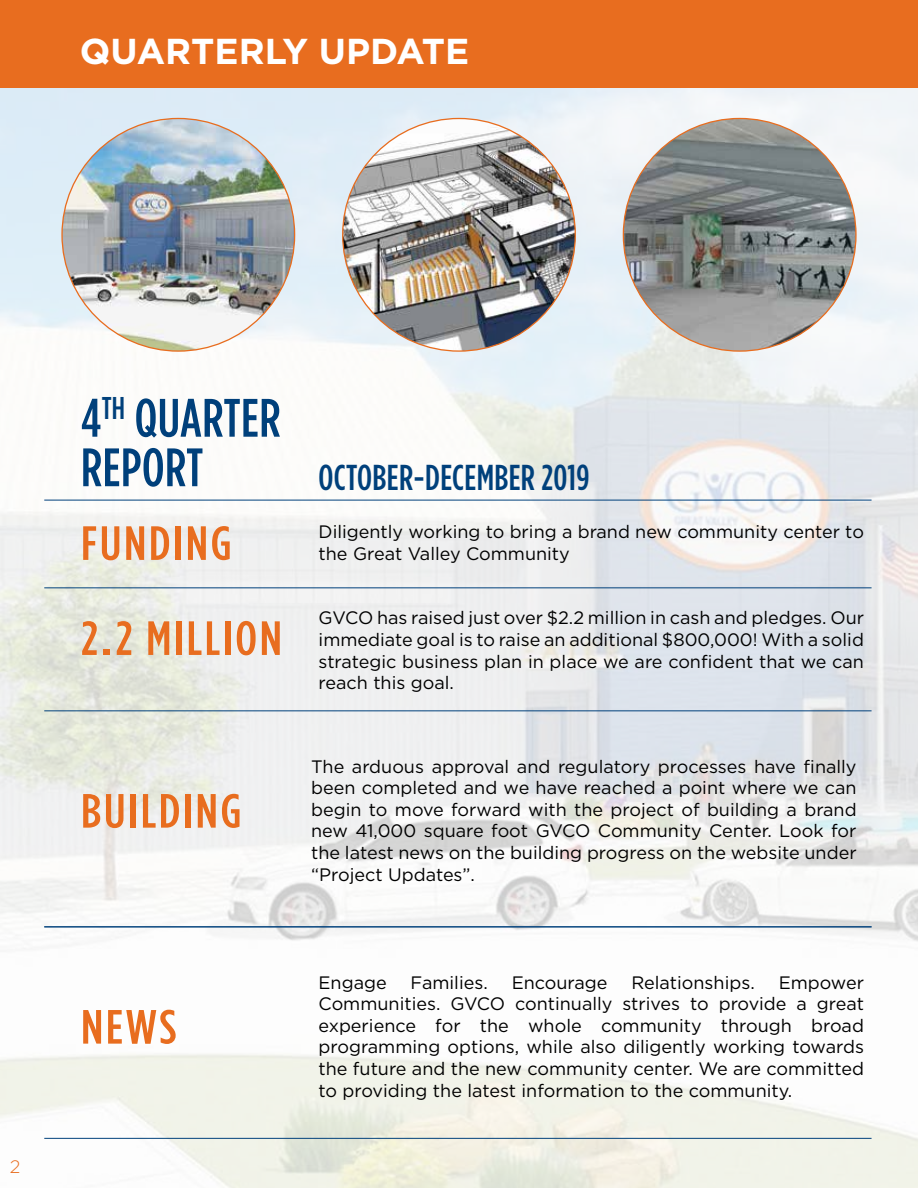
<style>
.page{position:relative;width:918px;height:1188px;background:#fff}
.page>*{position:absolute;margin:0;border:0;box-sizing:border-box;transform-origin:0 0}
.t1{font:500 54px/49.5px "Gotham Condensed";letter-spacing:.01em;color:#00407b}
.t2{font:500 48px "Gotham Condensed";letter-spacing:.05em;color:#e86d1f;scale:1.09 1}
.t3{font:500 36px "Gotham Condensed";letter-spacing:.01em;color:#00407b}
.t4{font:700 36px "Gotham";color:#fff}
.t5{font:18px/21.6px "Gotham";color:#000;text-align:justify}
.t6{font:300 18px "Gotham";color:#e86d1f}
</style>
<div class="page">
<img style="left:0;top:87px;width:918px;height:1101px">
<div style="left:0;top:0;width:918px;height:87px;background:#e86d1f"></div>
<img style="left:62px;top:118px;width:233px;height:233px;border-radius:116px">
<img style="left:343px;top:118px;width:232px;height:233px;border-radius:116px">
<img style="left:623px;top:118px;width:233px;height:233px;border-radius:116px">
<hr style="left:44px;top:500px;width:828px;height:1px;background:#00407b">
<hr style="left:44px;top:587px;width:828px;height:1px;background:#00407b">
<hr style="left:44px;top:710px;width:828px;height:1px;background:#00407b">
<hr style="left:44px;top:926px;width:828px;height:1px;background:#00407b">
<hr style="left:44px;top:1138px;width:828px;height:1px;background:#00407b">
<h3 class="t4" style="left:80px;top:28px;width:391px">QUARTERLY UPDATE</h3>
<p class="t6" style="left:10px;top:1155px;width:12px">2</p>
<h1 class="t1" style="left:81px;top:392px;width:201px">4<sup>TH</sup> QUARTER<br>REPORT</h1>
<h2 class="t2" style="left:81px;top:517px;width:140px">FUNDING</h2>
<h2 class="t2" style="left:81px;top:612px;width:186px">2.2 MILLION</h2>
<h2 class="t2" style="left:81px;top:784px;width:149px">BUILDING</h2>
<h3 class="t3" style="left:318px;top:457px;width:273px">OCTOBER-DECEMBER 2019</h3>
<p class="t5" style="left:319px;top:520px;width:547px">Diligently working to bring a brand new community center to the Great Valley Community</p>
<p class="t5" style="left:319px;top:607px;width:547px">GVCO has raised just over $2.2 million in cash and pledges. Our immediate goal is to raise an additional $800,000! With a solid strategic business plan in place we are confident that we can reach this goal.</p>
<p class="t5" style="left:311px;top:755px;width:547px">The arduous approval and regulatory processes have finally been completed and we have reached a point where we can begin to move forward with the project of building a brand new 41,000 square foot GVCO Community Center. Look for the latest news on the building progress on the website under “Project Updates”.</p>
<h2 class="t2" style="left:81px;top:1000px;width:89px">NEWS</h2>
<p class="t5" style="left:319px;top:971px;width:70px">Engage</p>
<p class="t5" style="left:411px;top:971px;width:79px">Families.</p>
<p class="t5" style="left:512px;top:971px;width:97px">Encourage</p>
<p class="t5" style="left:631px;top:971px;width:125px">Relationships.</p>
<p class="t5" style="left:319px;top:971px;width:547px;text-indent:460px">Empower Communities. GVCO continually strives to provide a great experience for the whole community through broad programming options, while also diligently working towards the future and the new community center. We are committed to providing the latest information to the community.</p>
</div>
